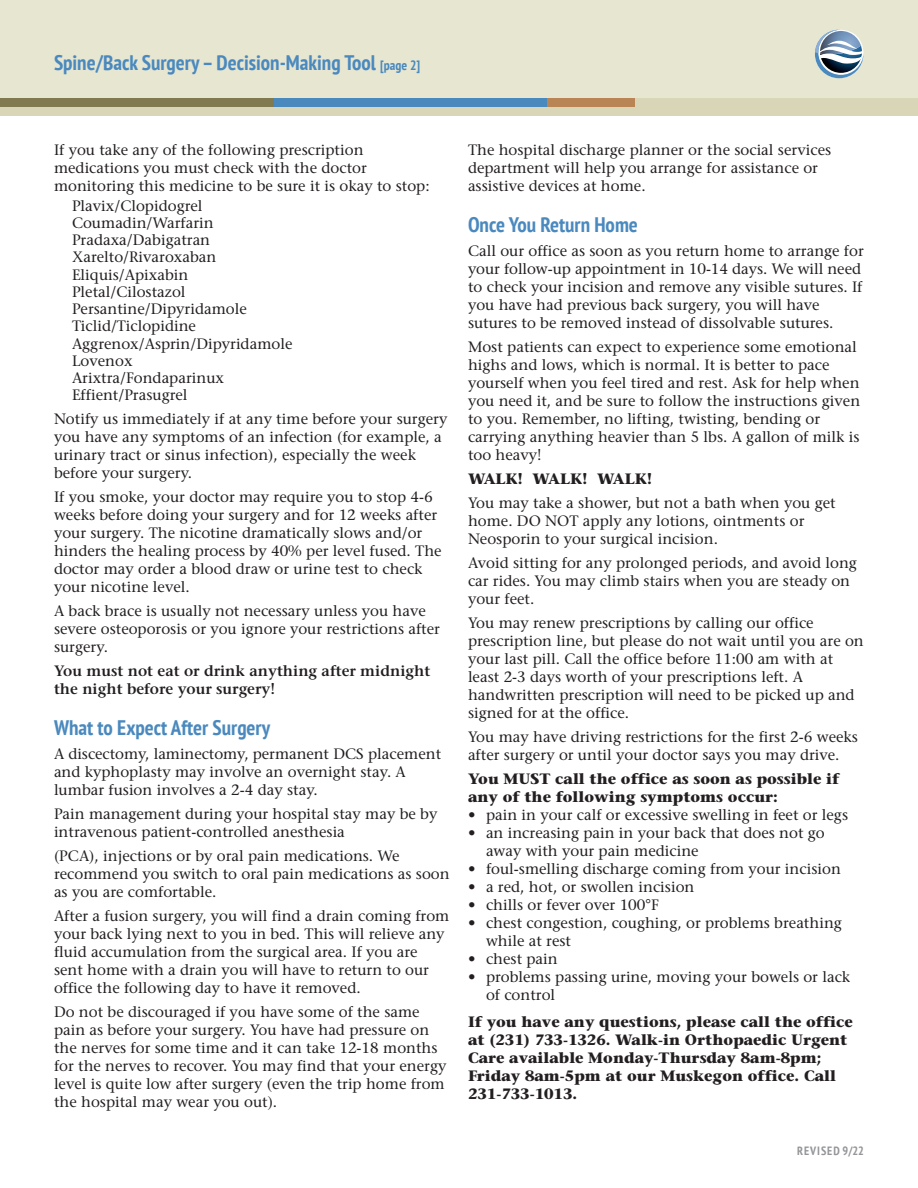
<style>
.page{position:relative;width:918px;height:1188px;background:#fff}
.page>*{position:absolute;margin:0;border:0;box-sizing:border-box;transform-origin:0 0}
.t1{font:700 condensed 21px "PT Sans";color:#4a89be}
.t2{font:15px/18px "Stone Serif";color:#231f20}
.t3{font:700 15px/18px "Stone Serif";color:#231f20}
.t4{font:600 15px/18px "Stone Serif";color:#231f20}
.t5{font:700 condensed 12px "PT Sans";letter-spacing:.08em;color:#939598}
.s1{font-size:13.5px}
</style>
<div class="page">
<div style="left:0;top:0;width:918px;height:98px;background:#e7e6d1"></div>
<svg style="left:815px;top:30px;width:48px;height:48px"></svg>
<div style="left:0;top:98px;width:918px;height:18px;background:#d9d6b7"></div>
<div style="left:0;top:98px;width:274px;height:9px;background:#817a51"></div>
<div style="left:274px;top:98px;width:273px;height:9px;background:#4a89be"></div>
<div style="left:547px;top:98px;width:88px;height:9px;background:#b98555"></div>
<h1 class="t1" style="left:54px;top:51px;width:368px">Spine/Back Surgery – Decision-Making Tool <span class="s1">[page 2]</span></h1>
<p class="t2" style="left:54px;top:142px;width:377px">If you take any of the following prescription medications you must check with the doctor monitoring this medicine to be sure it is okay to stop:</p>
<p class="t2" style="left:72px;top:198px;width:222px;line-height:17.2px">Plavix/Clopidogrel<br>Coumadin/Warfarin<br>Pradaxa/Dabigatran<br>Xarelto/Rivaroxaban<br>Eliquis/Apixabin<br>Pletal/Cilostazol<br>Persantine/Dipyridamole<br>Ticlid/Ticlopidine<br>Aggrenox/Asprin/Dipyridamole<br>Lovenox<br>Arixtra/Fondaparinux<br>Effient/Prasugrel</p>
<p class="t2" style="left:54px;top:412px;width:395px">Notify us immediately if at any time before your surgery you have any symptoms of an infection (for example, a urinary tract or sinus infection), especially the week before your surgery.</p>
<p class="t2" style="left:54px;top:490px;width:389px">If you smoke, your doctor may require you to stop 4-6 weeks before doing your surgery and for 12 weeks after your surgery. The nicotine dramatically slows and/or hinders the healing process by 40% per level fused. The doctor may order a blood draw or urine test to check your nicotine level.</p>
<p class="t2" style="left:54px;top:604px;width:388px">A back brace is usually not necessary unless you have severe osteoporosis or you ignore your restrictions after surgery.</p>
<p class="t4" style="left:54px;top:664px;width:378px">You must not eat or drink anything after midnight the night before your surgery!</p>
<h1 class="t1" style="left:54px;top:716px;width:218px">What to Expect After Surgery</h1>
<p class="t2" style="left:54px;top:746px;width:389px">A discectomy, laminectomy, permanent DCS placement and kyphoplasty may involve an overnight stay. A lumbar fusion involves a 2-4 day stay.</p>
<p class="t2" style="left:54px;top:806px;width:385px">Pain management during your hospital stay may be by intravenous patient-controlled anesthesia</p>
<p class="t2" style="left:54px;top:848px;width:397px">(PCA), injections or by oral pain medications. We recommend you switch to oral pain medications as soon as you are comfortable.</p>
<p class="t2" style="left:54px;top:908px;width:397px">After a fusion surgery, you will find a drain coming from your back lying next to you in bed. This will relieve any fluid accumulation from the surgical area. If you are sent home with a drain you will have to return to our office the following day to have it removed.</p>
<p class="t2" style="left:54px;top:1004px;width:394px">Do not be discouraged if you have some of the same pain as before your surgery. You have had pressure on the nerves for some time and it can take 12-18 months for the nerves to recover. You may find that your energy level is quite low after surgery (even the trip home from the hospital may wear you out).</p>
<p class="t2" style="left:468px;top:142px;width:365px">The hospital discharge planner or the social services department will help you arrange for assistance or assistive devices at home.</p>
<h1 class="t1" style="left:468px;top:213px;width:171px">Once You Return Home</h1>
<p class="t2" style="left:468px;top:243px;width:397px">Call our office as soon as you return home to arrange for your follow-up appointment in 10-14 days. We will need to check your incision and remove any visible sutures. If you have had previous back surgery, you will have sutures to be removed instead of dissolvable sutures.</p>
<p class="t2" style="left:468px;top:339px;width:394px">Most patients can expect to experience some emotional highs and lows, which is normal. It is better to pace yourself when you feel tired and rest. Ask for help when you need it, and be sure to follow the instructions given to you. Remember, no lifting, twisting, bending or carrying anything heavier than 5 lbs. A gallon of milk is too heavy!</p>
<p class="t3" style="left:468px;top:471px;width:186px">WALK! WALK! WALK!</p>
<p class="t2" style="left:468px;top:495px;width:369px">You may take a shower, but not a bath when you get home. DO NOT apply any lotions, ointments or<br>Neosporin to your surgical incision.</p>
<p class="t2" style="left:468px;top:555px;width:390px">Avoid sitting for any prolonged periods, and avoid long car rides. You may climb stairs when you are steady on your feet.</p>
<p class="t2" style="left:468px;top:615px;width:397px">You may renew prescriptions by calling our office prescription line, but please do not wait until you are on your last pill. Call the office before 11:00 am with at least 2-3 days worth of your prescriptions left. A handwritten prescription will need to be picked up and signed for at the office.</p>
<p class="t2" style="left:468px;top:729px;width:391px">You may have driving restrictions for the first 2-6 weeks after surgery or until your doctor says you may drive.</p>
<p class="t3" style="left:468px;top:771px;width:373px">You MUST call the office as soon as possible if any of the following symptoms occur:</p>
<p class="t2" style="left:468px;top:807px;width:382px">• pain in your calf or excessive swelling in feet or legs</p>
<p class="t2" style="left:486px;top:825px;width:340px;text-indent:-18px">• an increasing pain in your back that does not go away with your pain medicine</p>
<p class="t2" style="left:468px;top:861px;width:374px">• foul-smelling discharge coming from your incision</p>
<p class="t2" style="left:468px;top:879px;width:228px">• a red, hot, or swollen incision</p>
<p class="t2" style="left:468px;top:897px;width:192px">• chills or fever over 100°F</p>
<p class="t2" style="left:486px;top:915px;width:357px;text-indent:-18px">• chest congestion, coughing, or problems breathing while at rest</p>
<p class="t2" style="left:468px;top:951px;width:91px">• chest pain</p>
<p class="t2" style="left:486px;top:969px;width:366px;text-indent:-18px">• problems passing urine, moving your bowels or lack of control</p>
<p class="t3" style="left:468px;top:1014px;width:386px">If you have any questions, please call the office at (231) 733-1326. Walk-in Orthopaedic Urgent Care available Monday-Thursday 8am-8pm; Friday 8am-5pm at our Muskegon office. Call 231-733-1013.</p>
<p class="t5" style="left:797px;top:1144px;width:68px">REVISED 9/22</p>
</div>
